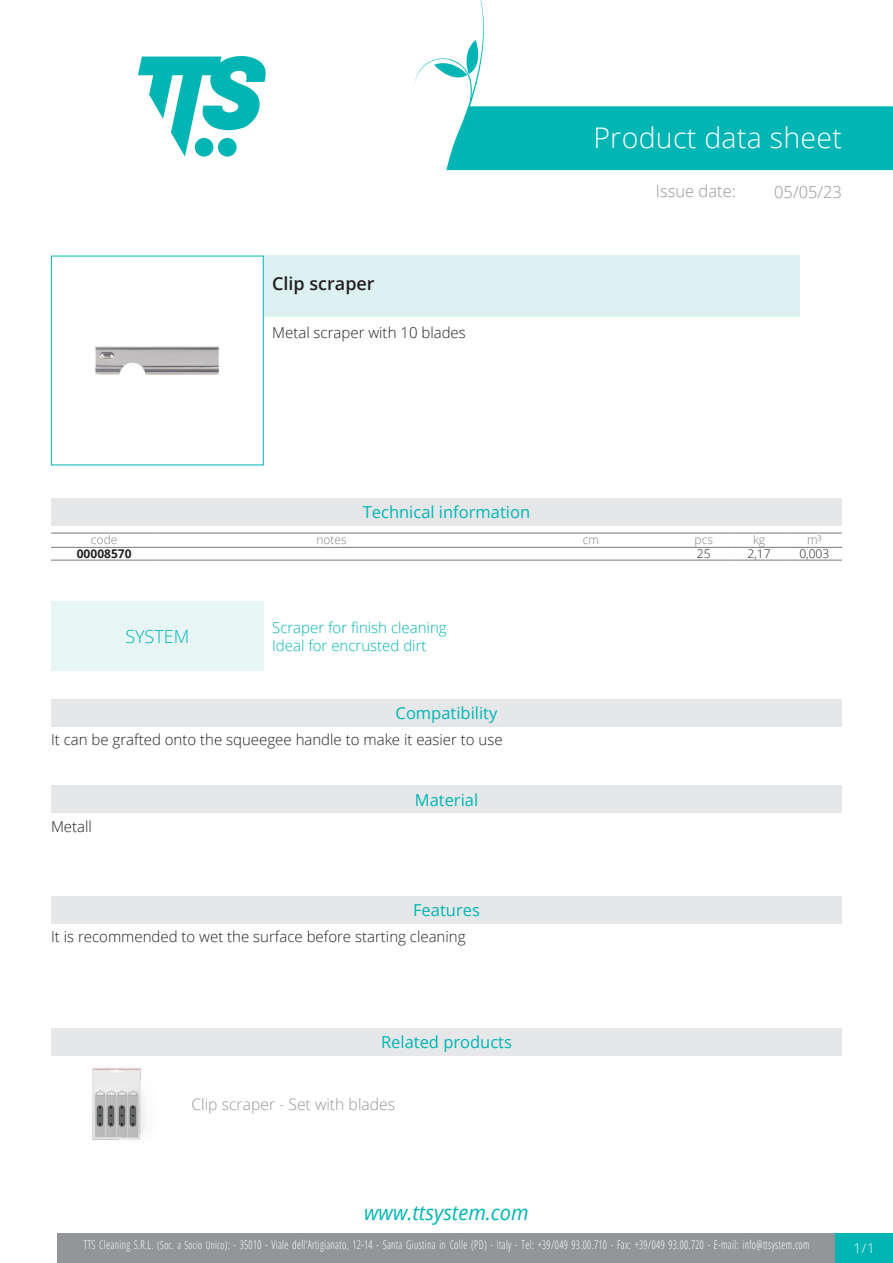
<style>
.page{position:relative;width:893px;height:1263px;background:#fff}
.page>*{position:absolute;margin:0;border:0;box-sizing:border-box;transform-origin:0 0}
.Titolo1{font:300 28.5px "Open Sans";letter-spacing:.01em;color:#fff}
.t1{font:italic 20.85px "Open Sans";color:#00b5b3;scale:.96 1}
.Nome{font:600 18px "Open Sans";color:#231f20}
.Titolo15{font:300 18px "Open Sans";color:#00b5b3}
.Titolo3{font:16.5px "Open Sans";color:#00b5b3}
.Titolo2{font:300 16.5px "Open Sans";color:#939598}
.Titolo4{font:16.5px "Open Sans";color:#00b5b3}
.Titolo9{font:16.5px "Open Sans";color:#00b5b3}
.Titolo16{font:16.5px "Open Sans";color:#00b5b3}
.Titolo10{font:16.5px "Open Sans";color:#00b5b3}
.Nome-2{font:300 15.75px "Open Sans";color:#939598}
.Compatibilità{font:300 15px "Open Sans";color:#231f20}
.CaratteristicheTecni{font:300 15px "Open Sans";color:#231f20}
.Descrizione{font:300 15px "Open Sans";color:#231f20}
.DefinizioneSistema{font:300 15px "Open Sans";color:#00b5b3}
.IdealePer{font:300 15px "Open Sans";color:#00b5b3}
.Materiale{font:300 15px "Open Sans";color:#231f20}
.t2{font:300 13.5px "Open Sans";color:#fff}
.t3{font:300 12px "Open Sans Condensed";letter-spacing:.035em;color:#fff;scale:.85 1}
.TabTecnica_Intestazi{font:300 12px "Open Sans";color:#808285}
.TabTecnica_Corpo{font:300 12px "Open Sans";color:#231f20}
.TabTecnica_Codice{font:700 12px "Open Sans";color:#231f20}
.s1{font-size:11.25px}
</style>
<div class="page">
<svg style="left:138px;top:56px;width:128px;height:101px"></svg>
<div style="left:57px;top:1233px;width:779px;height:30px;background:#939598"></div>
<div style="left:836px;top:1233px;width:57px;height:30px;background:#00b5b3"></div>
<svg style="left:415px;top:0;width:478px;height:170px"></svg>
<div style="left:51px;top:256px;width:213px;height:209px;border:1px solid #00b5b3"></div>
<img style="left:95px;top:346px;width:124px;height:29px">
<div style="left:264px;top:256px;width:535px;height:61px;background:#ddf1f0"></div>
<div style="left:51px;top:498px;width:791px;height:28px;background:#e6e7e9"></div>
<hr style="left:51px;top:533px;width:106px;height:1px;background:#76787b">
<hr style="left:51px;top:547px;width:106px;height:1px;background:#76787b">
<hr style="left:157px;top:533px;width:349px;height:1px;background:#76787b">
<hr style="left:157px;top:547px;width:349px;height:1px;background:#76787b">
<hr style="left:506px;top:533px;width:170px;height:1px;background:#76787b">
<hr style="left:506px;top:547px;width:170px;height:1px;background:#76787b">
<hr style="left:676px;top:533px;width:55px;height:1px;background:#76787b">
<hr style="left:676px;top:547px;width:55px;height:1px;background:#76787b">
<hr style="left:731px;top:533px;width:56px;height:1px;background:#76787b">
<hr style="left:731px;top:547px;width:56px;height:1px;background:#76787b">
<hr style="left:787px;top:533px;width:55px;height:1px;background:#76787b">
<hr style="left:787px;top:547px;width:55px;height:1px;background:#76787b">
<hr style="left:51px;top:560px;width:106px;height:1px;background:#76787b">
<hr style="left:157px;top:560px;width:349px;height:1px;background:#76787b">
<hr style="left:506px;top:560px;width:170px;height:1px;background:#76787b">
<hr style="left:676px;top:560px;width:55px;height:1px;background:#76787b">
<hr style="left:731px;top:560px;width:56px;height:1px;background:#76787b">
<hr style="left:787px;top:560px;width:55px;height:1px;background:#76787b">
<div style="left:51px;top:601px;width:213px;height:69px;background:#e8f5f5"></div>
<div style="left:51px;top:699px;width:791px;height:28px;background:#e6e7e9"></div>
<div style="left:51px;top:785px;width:791px;height:28px;background:#e6e7e9"></div>
<div style="left:51px;top:896px;width:791px;height:28px;background:#e6e7e9"></div>
<div style="left:51px;top:1028px;width:791px;height:28px;background:#e6e7e9"></div>
<img style="left:92px;top:1067px;width:53px;height:73px">
<p class="Nome" style="left:272px;top:271px;width:104px">Clip scraper</p>
<p class="Descrizione" style="left:272px;top:322px;width:195px">Metal scraper with 10 blades</p>
<p class="Titolo1" style="left:593px;top:118px;width:250px">Product data sheet</p>
<p class="Titolo2" style="left:656px;top:180px;width:81px">Issue date:</p>
<h3 class="Titolo2" style="left:774px;top:180px;width:69px">05/05/23</h3>
<p class="Titolo3" style="left:363px;top:501px;width:169px">Technical information</p>
<p class="TabTecnica_Intestazi" style="left:91px;top:532px;width:28px">code</p>
<p class="TabTecnica_Intestazi" style="left:317px;top:532px;width:32px">notes</p>
<p class="TabTecnica_Intestazi" style="left:583px;top:532px;width:18px">cm</p>
<p class="TabTecnica_Intestazi" style="left:694px;top:532px;width:20px">pcs</p>
<p class="TabTecnica_Intestazi" style="left:753px;top:532px;width:14px">kg</p>
<p class="TabTecnica_Intestazi" style="left:807px;top:532px;width:16px">m³</p>
<p class="TabTecnica_Codice" style="left:77px;top:545px;width:56px">00008570</p>
<p class="TabTecnica_Corpo" style="left:697px;top:546px;width:15px">25</p>
<p class="TabTecnica_Corpo" style="left:747px;top:546px;width:25px">2,17</p>
<p class="TabTecnica_Corpo" style="left:799px;top:546px;width:31px">0,003</p>
<p class="Titolo15" style="left:125px;top:624px;width:66px">SYSTEM</p>
<p class="DefinizioneSistema" style="left:272px;top:617px;width:176px">Scraper for finish cleaning</p>
<p class="IdealePer" style="left:272px;top:635px;width:156px">Ideal for encrusted dirt</p>
<p class="Titolo9" style="left:396px;top:702px;width:103px">Compatibility</p>
<p class="Compatibilità" style="left:51px;top:729px;width:453px">It can be grafted onto the squeegee handle to make it easier to use</p>
<p class="Materiale" style="left:51px;top:816px;width:42px">Metall</p>
<p class="Titolo16" style="left:415px;top:788px;width:65px">Material</p>
<p class="Titolo10" style="left:413px;top:899px;width:68px">Features</p>
<p class="CaratteristicheTecni" style="left:51px;top:927px;width:416px">It is recommended to wet the surface before starting cleaning</p>
<p class="Titolo4" style="left:381px;top:1031px;width:132px">Related products</p>
<p class="Nome-2" style="left:191px;top:1093px;width:205px">Clip scraper - Set with blades</p>
<h2 class="t1" style="left:364px;top:1198px;width:173px">www.ttsystem.com</h2>
<p class="t3" style="left:84px;top:1236px;width:855px">TTS Cleaning S.R.L. <span class="s1">(Soc. a Socio Unico)</span>: - 35010 - Viale dell’Artigianato, 12-14 - Santa Giustina in Colle (PD) - Italy - Tel: +39/049 93.00.710 - Fax: +39/049 93.00.720 - E-mail: info@ttsystem.com</p>
<p class="t2" style="left:854px;top:1239px;width:23px">1/1</p>
</div>
